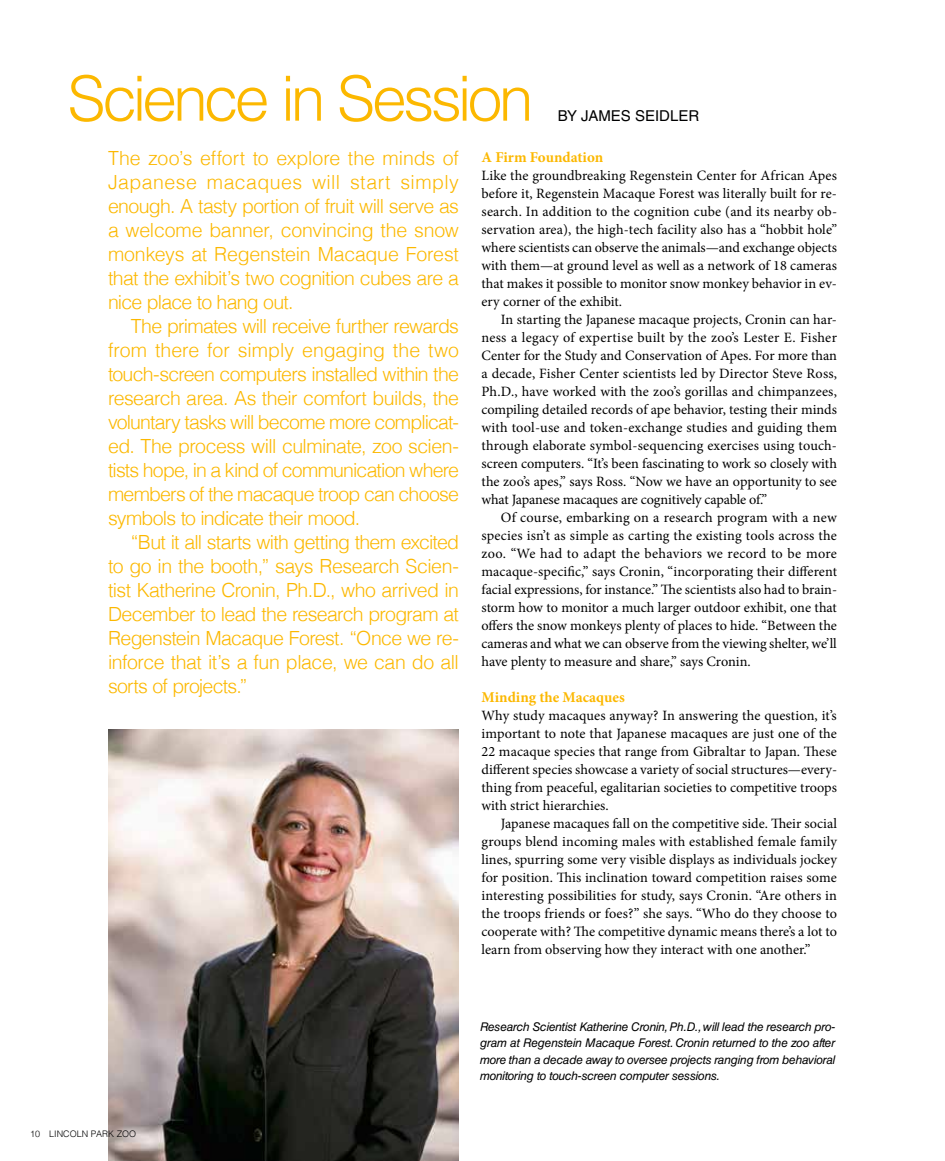
<style>
.page{position:relative;width:945px;height:1161px;background:#fff}
.page>*{position:absolute;margin:0;border:0;box-sizing:border-box;transform-origin:0 0}
.t1{font:300 62.25px "Helvetica";letter-spacing:-.06em;color:#fcb800}
.t2{font:300 19.5px/24px "Helvetica";letter-spacing:-.035em;color:#fcb800;text-align:justify}
.t3{font:700 15px "Minion Pro";color:#fcb800}
.t4{font:15px "Helvetica LT Std";color:#000001}
.t5{font:14.25px/18px "Minion Pro";letter-spacing:-.005em;color:#000001;text-align:justify}
.t6{font:italic 12px/16.5px "Helvetica LT Std";letter-spacing:-.02em;color:#000001;text-align:justify}
.t7{font:300 9px "Helvetica";color:#000001}
</style>
<div class="page">
<img style="left:108px;top:729px;width:351px;height:432px">
<h1 class="t1" style="left:68px;top:46px;width:467px">Science in Session</h1>
<p class="t3" style="left:482px;top:147px;width:123px">A Firm Foundation</p>
<p class="t5" style="left:482px;top:167px;width:357px">Like the groundbreaking Regenstein Center for African Apes before it, Regenstein Macaque Forest was literally built for re&shy;search. In addition to the cognition cube (and its nearby ob&shy;servation area), the high-tech facility also has a “hobbit hole” where scientists can observe the animals—and exchange objects with them—at ground level as well as a network of 18 cameras that makes it possible to monitor snow monkey behavior in ev&shy;ery corner of the exhibit.</p>
<p class="t5" style="left:482px;top:311px;width:357px;text-indent:19px">In starting the Japanese macaque projects, Cronin can har&shy;ness a legacy of expertise built by the zoo’s Lester E. Fisher Center for the Study and Conservation of Apes. For more than a decade, Fisher Center scientists led by Director Steve Ross, Ph.D., have worked with the zoo’s gorillas and chimpanzees, compiling detailed records of ape behavior, testing their minds with tool-use and token-exchange studies and guiding them through elaborate symbol-sequencing exercises using touch&shy;screen computers. “It’s been fascinating to work so closely with the zoo’s apes,” says Ross. “Now we have an opportunity to see what Japanese macaques are cognitively capable of.”</p>
<p class="t5" style="left:482px;top:508px;width:357px;text-indent:19px">Of course, embarking on a research program with a new species isn’t as simple as carting the existing tools across the zoo. “We had to adapt the behaviors we record to be more macaque-specific,” says Cronin, “incorporating their different facial expressions, for instance.” The scientists also had to brain&shy;storm how to monitor a much larger outdoor exhibit, one that offers the snow monkeys plenty of places to hide. “Between the cameras and what we can observe from the viewing shelter, we’ll have plenty to measure and share,” says Cronin.</p>
<p class="t3" style="left:482px;top:687px;width:145px">Minding the Macaques</p>
<p class="t5" style="left:482px;top:707px;width:357px">Why study macaques anyway? In answering the question, it’s important to note that Japanese macaques are just one of the 22 macaque species that range from Gibraltar to Japan. These different species showcase a variety of social structures—every&shy;thing from peaceful, egalitarian societies to competitive troops with strict hierarchies.</p>
<p class="t5" style="left:482px;top:815px;width:357px;text-indent:19px">Japanese macaques fall on the competitive side. Their social groups blend incoming males with established female family lines, spurring some very visible displays as individuals jockey for position. This inclination toward competition raises some interesting possibilities for study, says Cronin. “Are others in the troops friends or foes?” she says. “Who do they choose to cooperate with? The competitive dynamic means there’s a lot to learn from observing how they interact with one another.”</p>
<p class="t4" style="left:558px;top:107px;width:143px">BY JAMES SEIDLER</p>
<p class="t2" style="left:108px;top:144px;width:353px">The zoo’s effort to explore the minds of Japanese macaques will start simply enough. A tasty portion of fruit will serve as a welcome banner, convincing the snow monkeys at Regenstein Macaque Forest that the exhibit’s two cognition cubes are a nice place to hang out.</p>
<p class="t2" style="left:108px;top:312px;width:353px;text-indent:23px">The primates will receive further rewards from there for simply engaging the two touch-screen computers installed within the research area. As their comfort builds, the voluntary tasks will become more complicat&shy;ed. The process will culminate, zoo scien&shy;tists hope, in a kind of communication where members of the macaque troop can choose symbols to indicate their mood.</p>
<p class="t2" style="left:108px;top:528px;width:353px;text-indent:23px">“But it all starts with getting them excited to go in the booth,” says Research Scien&shy;tist Katherine Cronin, Ph.D., who arrived in December to lead the research program at Regenstein Macaque Forest. “Once we re&shy;inforce that it’s a fun place, we can do all sorts of projects.”</p>
<p class="t7" style="left:30px;top:1126px;width:108px">10 LINCOLN PARK ZOO</p>
<p class="t6" style="left:480px;top:1018px;width:357px">Research Scientist Katherine Cronin, Ph.D., will lead the research pro&shy;gram at Regenstein Macaque Forest. Cronin returned to the zoo after more than a decade away to oversee projects ranging from behavioral monitoring to touch-screen computer sessions.</p>
</div>
